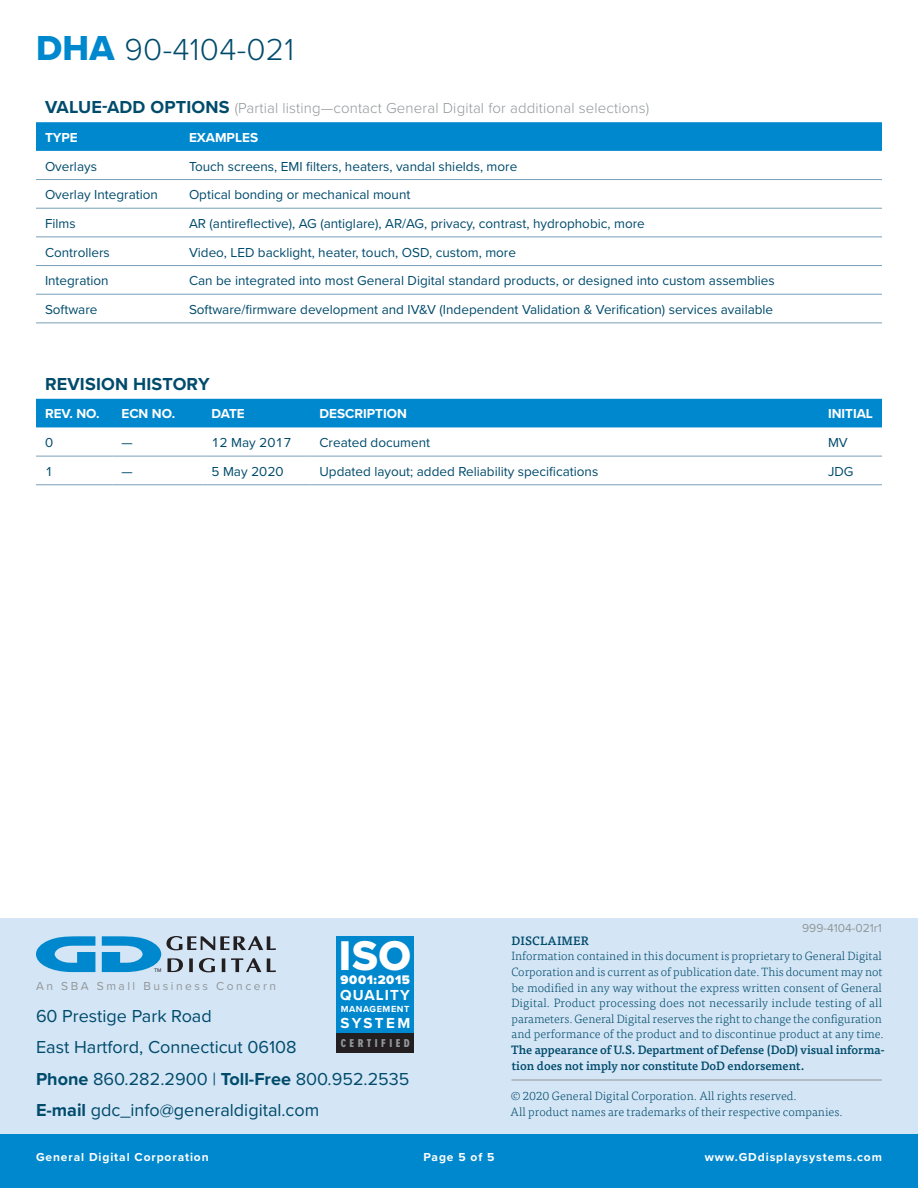
<style>
.page{position:relative;width:918px;height:1188px;background:#fff}
.page>*{position:absolute;margin:0;border:0;box-sizing:border-box;transform-origin:0 0}
.t1{font:43.05px "Proxima Nova Extrabld";color:#fff}
.t2{font:300 31.5px "Proxima Nova";letter-spacing:.01em;color:#004b6c}
.t3{font:18px/31.2px "Proxima Nova";color:#004b6c}
.Table_Title{font:700 18px "Proxima Nova";letter-spacing:.01em;color:#004b6c}
.Table_Title-2{font:300 15px "Proxima Nova";letter-spacing:.01em;color:#929799}
.t4{font:700 15px "Proxima Nova";letter-spacing:.075em;color:#fff}
.Table_Content_Left{font:13.5px "Proxima Nova";color:#004b6c}
.Table_Header_Left{font:700 13.5px "Proxima Nova";color:#fff}
.t5{font:900 12.9px "Proxima Nova";letter-spacing:.05em;color:#fff}
.t6{font:300 12px/15.6px "Tisa Pro";color:#004b6c}
.t7{font:500 12px/15.6px "Tisa Pro";color:#004b6c}
.t8{font:700 12px "Proxima Nova";letter-spacing:.075em;color:#fff}
.t9{font:12px "Proxima Nova";letter-spacing:.21em;color:#929799}
.t10{font:11.85px "Proxima Nova Ex Cn Extrabld";letter-spacing:.295em;color:#929799}
.t11{font:700 9.15px "Proxima Nova";letter-spacing:.06em;color:#fff}
.t12{font:5.4px "Proxima Nova";color:#231f20}
.s1{font-family:"Proxima Nova Extrabld";font-weight:400;font-size:36px;color:#0088ce}
.s2{font-weight:700;font-size:18px;color:#004b6c}
.s3{font-weight:700}
</style>
<div class="page">
<div style="left:0;top:1134px;width:918px;height:54px;background:#0088ce"></div>
<div style="left:0;top:918px;width:918px;height:216px;background:#d4e5f5"></div>
<div style="left:337px;top:936px;width:77px;height:117px;background:#0088ce"></div>
<div style="left:337px;top:1033px;width:77px;height:20px;background:#231f20"></div>
<svg style="left:36px;top:936px;width:59px;height:36px"></svg>
<svg style="left:102px;top:936px;width:174px;height:36px"></svg>
<hr style="left:512px;top:1080px;width:370px;height:1px;background:#929799">
<div style="left:36px;top:122px;width:846px;height:29px;background:#0088ce"></div>
<hr style="left:36px;top:179px;width:144px;height:1px;background:#78a0b9">
<hr style="left:180px;top:179px;width:702px;height:1px;background:#78a0b9">
<hr style="left:36px;top:208px;width:144px;height:1px;background:#78a0b9">
<hr style="left:180px;top:208px;width:702px;height:1px;background:#78a0b9">
<hr style="left:36px;top:237px;width:144px;height:1px;background:#78a0b9">
<hr style="left:180px;top:237px;width:702px;height:1px;background:#78a0b9">
<hr style="left:36px;top:265px;width:144px;height:1px;background:#78a0b9">
<hr style="left:180px;top:265px;width:702px;height:1px;background:#78a0b9">
<hr style="left:36px;top:294px;width:144px;height:1px;background:#78a0b9">
<hr style="left:180px;top:294px;width:702px;height:1px;background:#78a0b9">
<hr style="left:36px;top:323px;width:144px;height:1px;background:#78a0b9">
<hr style="left:180px;top:323px;width:702px;height:1px;background:#78a0b9">
<div style="left:36px;top:399px;width:846px;height:28px;background:#0088ce"></div>
<hr style="left:36px;top:456px;width:76px;height:1px;background:#78a0b9">
<hr style="left:112px;top:456px;width:90px;height:1px;background:#78a0b9">
<hr style="left:202px;top:456px;width:108px;height:1px;background:#78a0b9">
<hr style="left:310px;top:456px;width:509px;height:1px;background:#78a0b9">
<hr style="left:819px;top:456px;width:63px;height:1px;background:#78a0b9">
<hr style="left:36px;top:485px;width:76px;height:1px;background:#78a0b9">
<hr style="left:112px;top:485px;width:90px;height:1px;background:#78a0b9">
<hr style="left:202px;top:485px;width:108px;height:1px;background:#78a0b9">
<hr style="left:310px;top:485px;width:509px;height:1px;background:#78a0b9">
<hr style="left:819px;top:485px;width:63px;height:1px;background:#78a0b9">
<h2 class="t2" style="left:36px;top:26px;width:260px"><span class="s1">DHA</span> 90-4104-021</h2>
<p class="Table_Title-2" style="left:45px;top:97px;width:606px"><span class="s2">VALUE-ADD OPTIONS</span> (Partial listing—contact General Digital for additional selections)</p>
<p class="Table_Header_Left" style="left:45px;top:127px;width:34px">TYPE</p>
<p class="Table_Header_Left" style="left:189px;top:127px;width:71px">EXAMPLES</p>
<p class="Table_Content_Left" style="left:45px;top:156px;width:54px">Overlays</p>
<p class="Table_Content_Left" style="left:189px;top:156px;width:330px">Touch screens, EMI filters, heaters, vandal shields, more</p>
<p class="Table_Content_Left" style="left:45px;top:185px;width:114px">Overlay Integration</p>
<p class="Table_Content_Left" style="left:189px;top:185px;width:223px">Optical bonding or mechanical mount</p>
<p class="Table_Content_Left" style="left:45px;top:213px;width:32px">Films</p>
<p class="Table_Content_Left" style="left:189px;top:213px;width:457px">AR (antireflective), AG (antiglare), AR/AG, privacy, contrast, hydrophobic, more</p>
<p class="Table_Content_Left" style="left:45px;top:242px;width:66px">Controllers</p>
<p class="Table_Content_Left" style="left:189px;top:242px;width:329px">Video, LED backlight, heater, touch, OSD, custom, more</p>
<p class="Table_Content_Left" style="left:45px;top:271px;width:65px">Integration</p>
<p class="Table_Content_Left" style="left:189px;top:271px;width:587px">Can be integrated into most General Digital standard products, or designed into custom assemblies</p>
<p class="Table_Content_Left" style="left:45px;top:299px;width:54px">Software</p>
<p class="Table_Content_Left" style="left:189px;top:299px;width:586px">Software/firmware development and IV&amp;V (Independent Validation &amp; Verification) services available</p>
<p class="Table_Title" style="left:45px;top:370px;width:166px">REVISION HISTORY</p>
<p class="Table_Header_Left" style="left:45px;top:404px;width:56px">REV. NO.</p>
<p class="Table_Header_Left" style="left:122px;top:404px;width:55px">ECN NO.</p>
<p class="Table_Header_Left" style="left:212px;top:404px;width:35px">DATE</p>
<p class="Table_Header_Left" style="left:320px;top:404px;width:89px">DESCRIPTION</p>
<p class="Table_Header_Left" style="left:828px;top:404px;width:47px">INITIAL</p>
<p class="Table_Content_Left" style="left:45px;top:433px;width:10px">0</p>
<p class="Table_Content_Left" style="left:122px;top:433px;width:13px">—</p>
<p class="Table_Content_Left" style="left:212px;top:433px;width:82px">12 May 2017</p>
<p class="Table_Content_Left" style="left:320px;top:433px;width:112px">Created document</p>
<p class="Table_Content_Left" style="left:828px;top:433px;width:21px">MV</p>
<p class="Table_Content_Left" style="left:45px;top:461px;width:10px">1</p>
<p class="Table_Content_Left" style="left:122px;top:461px;width:13px">—</p>
<p class="Table_Content_Left" style="left:212px;top:461px;width:73px">5 May 2020</p>
<p class="Table_Content_Left" style="left:320px;top:461px;width:280px">Updated layout; added Reliability specifications</p>
<p class="Table_Content_Left" style="left:828px;top:461px;width:27px">JDG</p>
<h1 class="t1" style="left:339px;top:923px;width:74px">ISO</h1>
<p class="t5" style="left:341px;top:970px;width:71px">9001:2015</p>
<p class="t12" style="left:154px;top:966px;width:9px">TM</p>
<p class="t9" style="left:36px;top:977px;width:242px">An SBA Small Business Concern</p>
<p class="t4" style="left:340px;top:984px;width:71px">QUALITY</p>
<h3 class="t3" style="left:36px;top:1000px;width:375px">60 Prestige Park Road<br>East Hartford, Connecticut 06108<br><span class="s3">Phone</span> 860.282.2900 | <span class="s3">Toll-Free</span> 800.952.2535<br><span class="s3">E-mail</span> gdc_info@generaldigital.com</h3>
<p class="t11" style="left:341px;top:1002px;width:70px">MANAGEMENT</p>
<p class="t4" style="left:340px;top:1011px;width:71px">SYSTEM</p>
<p class="t10" style="left:341px;top:1035px;width:70px">CERTIFIED</p>
<p class="t9" style="left:802px;top:919px;width:81px">999-4104-021r1</p>
<p class="t7" style="left:512px;top:932px;width:79px">DISCLAIMER</p>
<p class="t6" style="left:511px;top:948px;width:374px">Information contained in this document is proprietary to General Digital Corporation and is current as of publication date. This document may not be modified in any way without the express written consent of General Digital. Product processing does not necessarily include testing of all parameters. General Digital reserves the right to change the configuration and performance of the product and to discontinue product at any time.</p>
<p class="t7" style="left:511px;top:1041px;width:375px">The appearance of U.S. Department of Defense (DoD) visual informa&shy;tion does not imply nor constitute DoD endorsement.</p>
<p class="t6" style="left:511px;top:1088px;width:333px">© 2020 General Digital Corporation. All rights reserved.<br>All product names are trademarks of their respective companies.</p>
<p class="t8" style="left:36px;top:1149px;width:174px">General Digital Corporation</p>
<p class="t8" style="left:705px;top:1149px;width:179px">www.GDdisplaysystems.com</p>
<p class="t8" style="left:423px;top:1149px;width:73px">Page 5 of 5</p>
</div>
